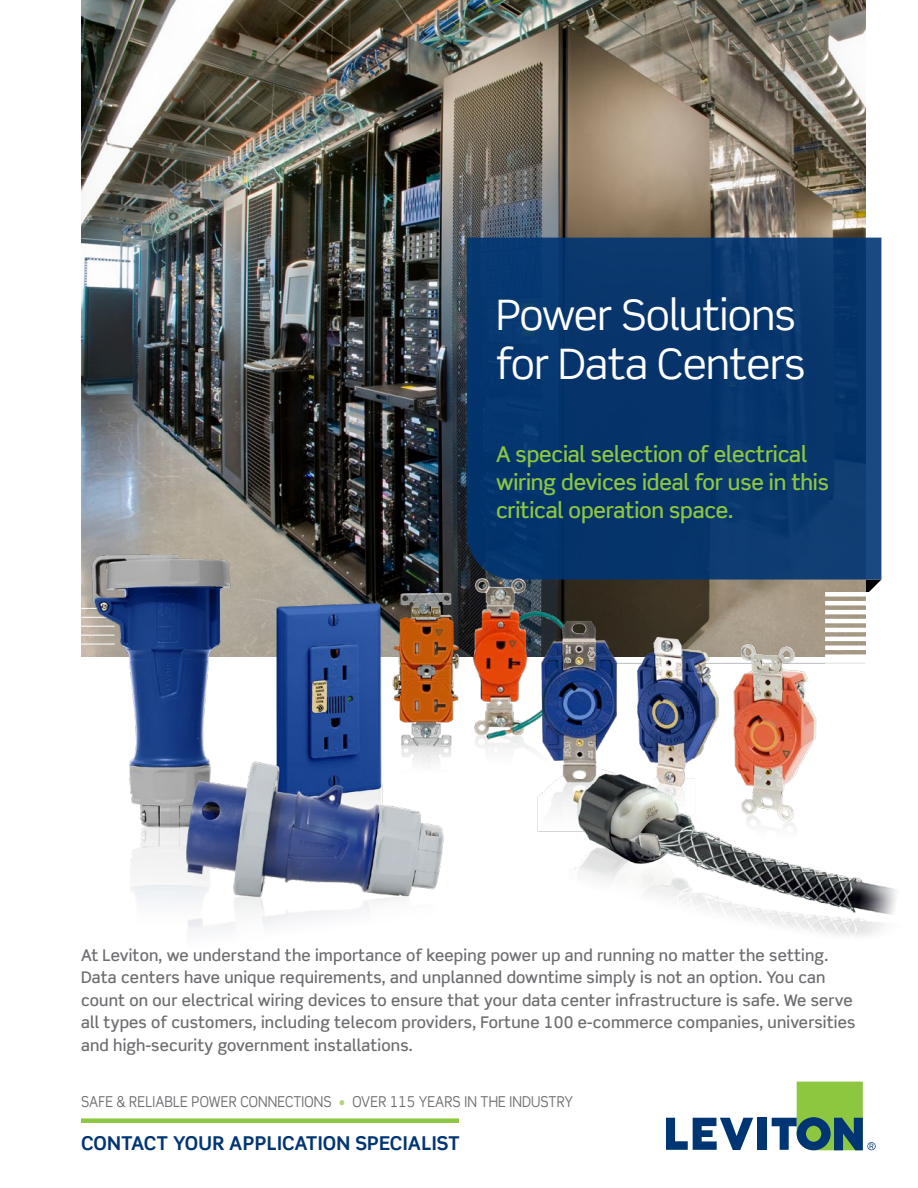
<style>
.page{position:relative;width:918px;height:1188px;background:#fff}
.page>*{position:absolute;margin:0;border:0;box-sizing:border-box;transform-origin:0 0}
.t1{font:42px/49.5px "Scene Std";letter-spacing:-.02em;color:#fff}
.t2{font:500 21.75px/28px "Scene Std";letter-spacing:-.01em;color:#8dc63f}
.t3{font:700 19.05px "Scene Std";letter-spacing:.01em;color:#003573}
.t4{font:500 16.05px/22.5px "Scene Std";letter-spacing:.01em;color:#6d6e71}
.t5{font:15px "Scene Std";letter-spacing:.01em;color:#6d6e71;scale:.9 1}
.s1{color:#aed477}
</style>
<div class="page">
<div style="left:81px;top:1118px;width:378px;height:5px;background:#8dc63f"></div>
<img style="left:81px;top:0;width:784px;height:531px">
<svg style="left:467px;top:238px;width:414px;height:293px;fill:#06366c"></svg>
<svg style="left:666px;top:1118px;width:87px;height:32px"></svg>
<div style="left:757px;top:1118px;width:9px;height:32px;background:#003573"></div>
<svg style="left:772px;top:1082px;width:104px;height:68px"></svg>
<img style="left:81px;top:531px;width:815px;height:405px">
<h1 class="t1" style="left:496px;top:289px;width:311px">Power Solutions for Data Centers</h1>
<h2 class="t2" style="left:496px;top:440px;width:334px">A special selection of electrical wiring devices ideal for use in this critical operation space.</h2>
<p class="t4" style="left:81px;top:943px;width:776px">At Leviton, we understand the importance of keeping power up and running no matter the setting.<br>Data centers have unique requirements, and unplanned downtime simply is not an option. You can count on our electrical wiring devices to ensure that your data center infrastructure is safe. We serve all types of customers, including telecom providers, Fortune 100 e-commerce companies, universities and high-security government installations.</p>
<p class="t5" style="left:81px;top:1092px;width:548px">SAFE &amp; RELIABLE POWER CONNECTIONS <span class="s1">•</span> OVER 115 YEARS IN THE INDUSTRY</p>
<p class="t3" style="left:81px;top:1131px;width:380px">CONTACT YOUR APPLICATION SPECIALIST</p>
</div>
